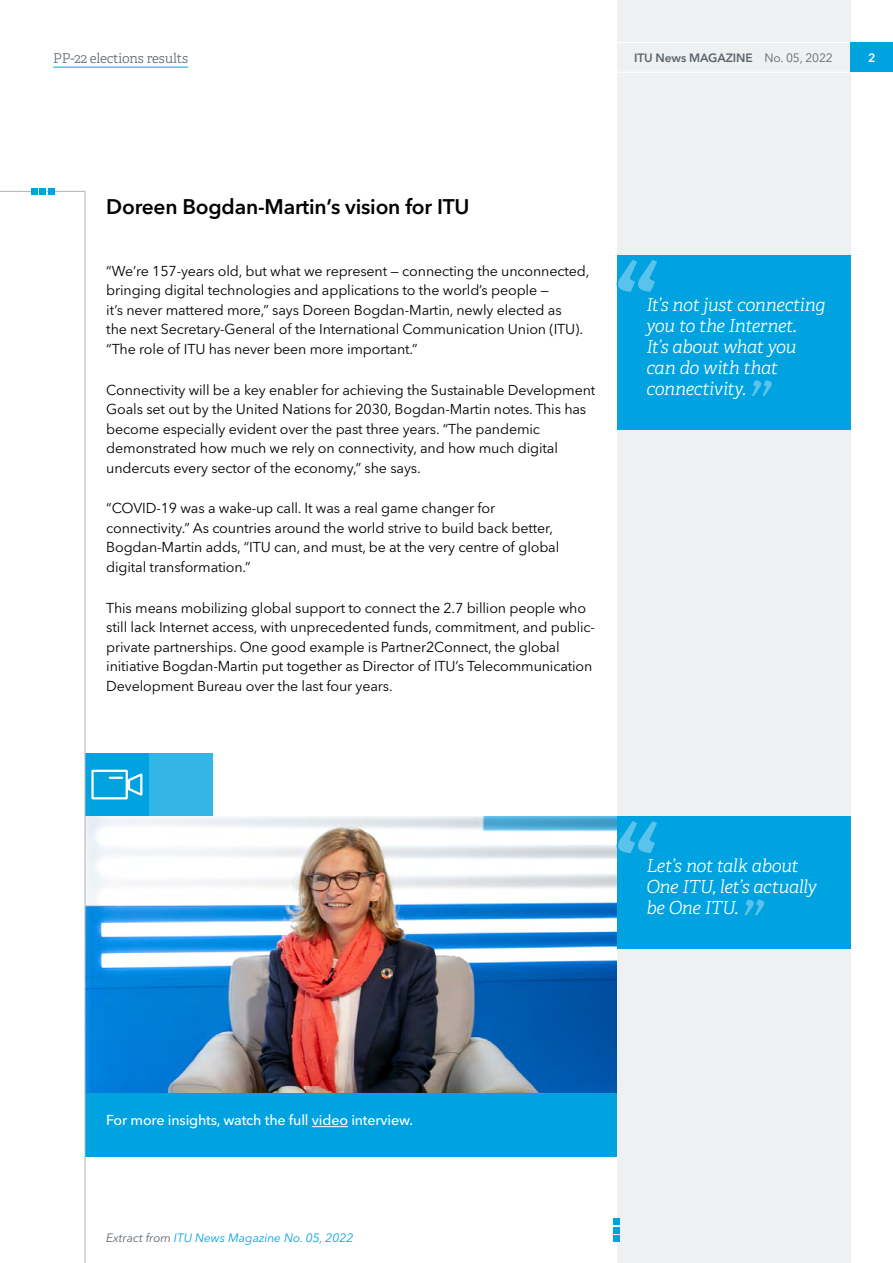
<style>
.page{position:relative;width:893px;height:1263px;background:#fff}
.page>*{position:absolute;margin:0;border:0;box-sizing:border-box;transform-origin:0 0}
.t1{font:600 21px "Avenir Next LT Pro";letter-spacing:-.01em;color:#000}
.t2{font:italic 300 18px/21px "Adelle CYR";letter-spacing:-.025em;color:#fff}
.t3{font:14.25px/19.5px "Avenir Next LT Pro";letter-spacing:-.01em;color:#000}
.t4{font:500 14.25px "Avenir Next LT Pro";letter-spacing:-.01em;color:#fff}
.t5{font:300 13.5px "Adelle CYR";letter-spacing:-.01em;color:#5c666f}
.t6{font:italic 12px "Avenir Next LT Pro";color:#00a3e0}
.t7{font:600 12px "Avenir Next LT Pro";letter-spacing:-.01em;color:#5c666f}
.t8{font:600 12px "Avenir Next LT Pro";color:#fff}
.s1{font-weight:400}
.s2{color:#5c666f}
</style>
<div class="page">
<div style="left:617px;top:0;width:233px;height:1263px;background:#eff0f1"></div>
<div style="left:149px;top:753px;width:64px;height:63px;background:#33b5e6"></div>
<div style="left:85px;top:1093px;width:532px;height:64px;background:#00a3e0"></div>
<hr style="left:312px;top:1126px;width:36px;height:1px;background:#fff">
<div style="left:85px;top:753px;width:64px;height:63px;background:#00a3e0"></div>
<svg style="left:91px;top:769px;width:52px;height:31px"></svg>
<img style="left:86px;top:816px;width:531px;height:277px">
<div style="left:617px;top:255px;width:233px;height:174px;background:#00a3e0"></div>
<svg style="left:752px;top:380px;width:20px;height:16px"></svg>
<svg style="left:616px;top:260px;width:41px;height:32px"></svg>
<div style="left:617px;top:816px;width:233px;height:132px;background:#00a3e0"></div>
<svg style="left:744px;top:899px;width:21px;height:17px"></svg>
<svg style="left:616px;top:818px;width:41px;height:37px"></svg>
<hr style="left:617px;top:72px;width:233px;height:1px;background:#fff">
<hr style="left:617px;top:42px;width:233px;height:1px;background:#fff">
<hr style="left:85px;top:191px;width:1px;height:1072px;background:#adb3b7">
<div style="left:613px;top:1218px;width:7px;height:7px;background:#00a3e0"></div>
<div style="left:613px;top:1227px;width:7px;height:6px;background:#00a3e0"></div>
<div style="left:613px;top:1235px;width:7px;height:7px;background:#00a3e0"></div>
<div style="left:850px;top:43px;width:43px;height:29px;background:#00a3e0"></div>
<hr style="left:0;top:191px;width:85px;height:1px;background:#adb3b7">
<div style="left:31px;top:188px;width:6px;height:7px;background:#00a3e0"></div>
<div style="left:39px;top:188px;width:7px;height:7px;background:#00a3e0"></div>
<div style="left:48px;top:188px;width:6px;height:7px;background:#00a3e0"></div>
<hr style="left:53px;top:67px;width:135px;height:1px;background:#00a3e0">
<p class="t5" style="left:53px;top:48px;width:136px">PP‑22 elections results</p>
<p class="t7" style="left:634px;top:50px;width:200px">ITU News MAGAZINE <span class="s1">No. 05, 2022</span></p>
<p class="t8" style="left:868px;top:50px;width:9px">2</p>
<h1 class="t1" style="left:106px;top:194px;width:365px">Doreen Bogdan-Martin’s vision for ITU</h1>
<p class="t3" style="left:106px;top:261px;width:485px">“We’re 157‑years old, but what we represent — connecting the unconnected, bringing digital technologies and applications to the world’s people —<br>it’s never mattered more,” says Doreen Bogdan-Martin, newly elected as<br>the next Secretary-General of the International Communication Union (ITU). “The role of ITU has never been more important.”</p>
<p class="t3" style="left:106px;top:380px;width:490px">Connectivity will be a key enabler for achieving the Sustainable Development Goals set out by the United Nations for 2030, Bogdan-Martin notes. This has become especially evident over the past three years. “The pandemic demonstrated how much we rely on connectivity, and how much digital undercuts every sector of the economy,” she says.</p>
<p class="t3" style="left:106px;top:499px;width:455px">“COVID‑19 was a wake-up call. It was a real game changer for connectivity.” As countries around the world strive to build back better, Bogdan-Martin adds, “ITU can, and must, be at the very centre of global digital transformation.”</p>
<p class="t3" style="left:106px;top:598px;width:490px">This means mobilizing global support to connect the 2.7 billion people who still lack Internet access, with unprecedented funds, commitment, and public&shy;private partnerships. One good example is Partner2Connect, the global initiative Bogdan-Martin put together as Director of ITU’s Telecommunication Development Bureau over the last four years.</p>
<p class="t2" style="left:646px;top:293px;width:181px">It’s not just connecting you to the Internet.<br>It’s about what you can do with that connectivity.</p>
<p class="t2" style="left:646px;top:855px;width:172px">Let’s not talk about<br>One ITU, let’s actually be One ITU.</p>
<p class="t4" style="left:106px;top:1111px;width:308px">For more insights, watch the full video interview.</p>
<p class="t6" style="left:106px;top:1230px;width:249px"><span class="s2">Extract from</span> ITU News Magazine No. 05, 2022</p>
</div>
